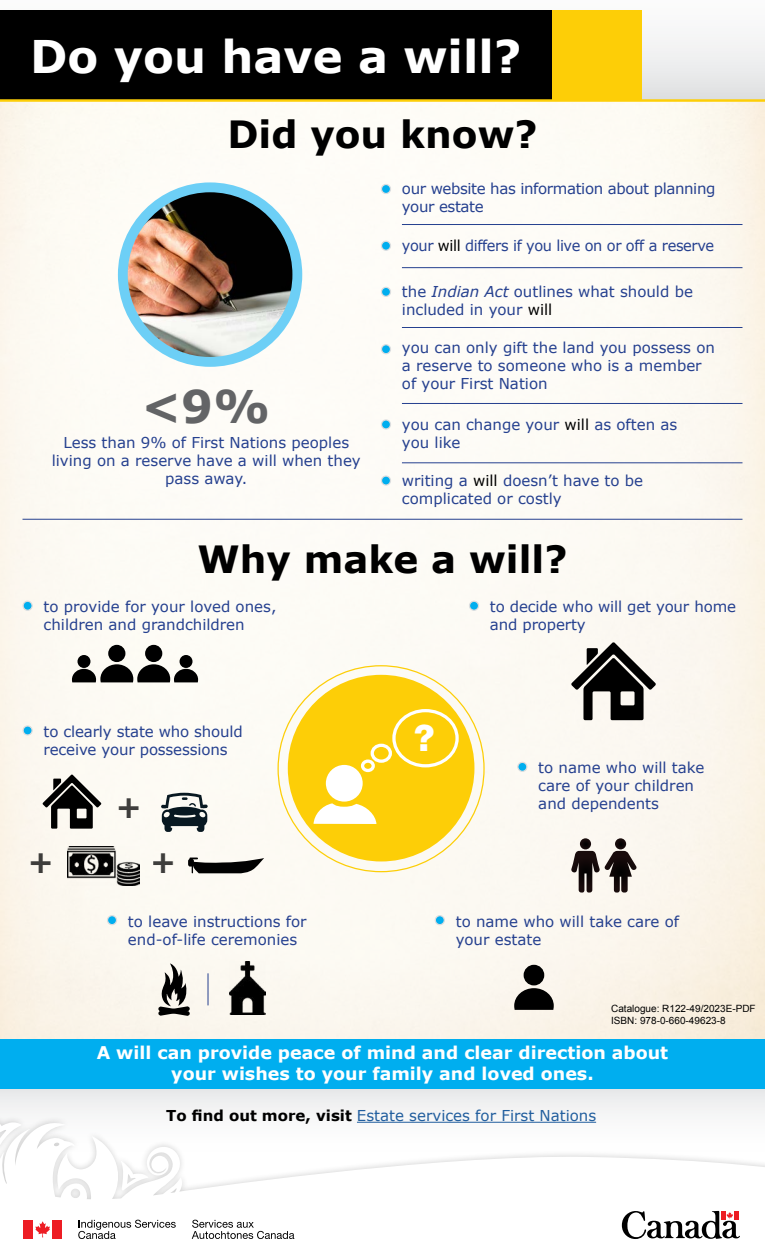
<style>
.page{position:relative;width:765px;height:1260px;background:#fff}
.page>*{position:absolute;margin:0;border:0;box-sizing:border-box;transform-origin:0 0}
.t1{font:700 45px "Verdana";color:#fff}
.t2{font:700 45px "Verdana";color:#636466}
.t3{font:700 37.5px "Verdana";color:#000}
.t4{font:800 36.5px "Helvetica Neue LT Std";color:#fff}
.t5{font:700 30px "Verdana";color:#000}
.t6{font:700 17.5px/21px "Verdana";color:#fff;text-align:center}
.t7{font:15px/18px "Verdana";color:#25408f}
.t8{font:15px/18px "Verdana";letter-spacing:-.025em;color:#25408f}
.t9{font:15px "Verdana";color:#215e9e}
.t10{font:10px/12px "Arial";color:#000}
.s1{color:#000}
.s2{font-style:italic}
.s3{font-weight:700;color:#000}
</style>
<div class="page">
<img style="left:0;top:102px;width:765px;height:937px">
<div style="left:0;top:0;width:765px;height:100px;background:linear-gradient(to bottom,#fff,#e1e2e3)"></div>
<div style="left:0;top:1079px;width:765px;height:96px;background:#ecedee"></div>
<div style="left:0;top:10px;width:552px;height:90px;background:#000"></div>
<div style="left:552px;top:10px;width:90px;height:90px;background:#fdce07"></div>
<hr style="left:0;top:99px;width:765px;height:3px;background:#fdce07">
<hr style="left:402px;top:224px;width:340px;height:1px;background:#25408f">
<hr style="left:402px;top:463px;width:340px;height:1px;background:#25408f">
<hr style="left:208px;top:973px;width:1px;height:32px;background:#25408f">
<hr style="left:22px;top:519px;width:720px;height:1px;background:#25408f">
<hr style="left:402px;top:327px;width:340px;height:1px;background:#25408f">
<hr style="left:402px;top:403px;width:340px;height:1px;background:#25408f">
<hr style="left:402px;top:267px;width:340px;height:1px;background:#25408f">
<div style="left:381px;top:184px;width:9px;height:9px;background:#00aeef;border-radius:50%"></div>
<div style="left:381px;top:184px;width:10px;height:10px;border:1px solid #dcddde;border-radius:50%"></div>
<div style="left:381px;top:476px;width:9px;height:9px;background:#00aeef;border-radius:50%"></div>
<div style="left:381px;top:475px;width:10px;height:11px;border:1px solid #dcddde;border-radius:50%"></div>
<div style="left:381px;top:241px;width:9px;height:9px;background:#00aeef;border-radius:50%"></div>
<div style="left:381px;top:241px;width:10px;height:10px;border:1px solid #dcddde;border-radius:50%"></div>
<div style="left:381px;top:287px;width:9px;height:9px;background:#00aeef;border-radius:50%"></div>
<div style="left:381px;top:287px;width:10px;height:10px;border:1px solid #dcddde;border-radius:50%"></div>
<div style="left:381px;top:420px;width:9px;height:9px;background:#00aeef;border-radius:50%"></div>
<div style="left:381px;top:419px;width:10px;height:11px;border:1px solid #dcddde;border-radius:50%"></div>
<svg style="left:23px;top:726px;width:9px;height:9px"></svg>
<div style="left:23px;top:725px;width:10px;height:11px;border:1px solid #dcddde;border-radius:50%"></div>
<div style="left:108px;top:916px;width:9px;height:9px;background:#00aeef;border-radius:50%"></div>
<div style="left:107px;top:915px;width:10px;height:10px;border:1px solid #dcddde;border-radius:50%"></div>
<div style="left:470px;top:601px;width:9px;height:9px;background:#00aeef;border-radius:50%"></div>
<div style="left:469px;top:601px;width:10px;height:10px;border:1px solid #dcddde;border-radius:50%"></div>
<div style="left:23px;top:601px;width:9px;height:9px;background:#00aeef;border-radius:50%"></div>
<div style="left:23px;top:601px;width:10px;height:10px;border:1px solid #dcddde;border-radius:50%"></div>
<div style="left:518px;top:762px;width:9px;height:9px;background:#00aeef;border-radius:50%"></div>
<div style="left:517px;top:762px;width:10px;height:10px;border:1px solid #dcddde;border-radius:50%"></div>
<div style="left:435px;top:916px;width:9px;height:9px;background:#00aeef;border-radius:50%"></div>
<div style="left:435px;top:915px;width:10px;height:10px;border:1px solid #dcddde;border-radius:50%"></div>
<div style="left:381px;top:345px;width:9px;height:9px;background:#00aeef;border-radius:50%"></div>
<div style="left:381px;top:344px;width:10px;height:10px;border:1px solid #dcddde;border-radius:50%"></div>
<div style="left:118px;top:182px;width:184px;height:185px;background:#6dcff6;border-radius:50%"></div>
<div style="left:288px;top:675px;width:186px;height:186px;background:#fdce07;border-radius:50%"></div>
<img style="left:128px;top:192px;width:164px;height:165px;border-radius:82px">
<svg style="left:571px;top:642px;width:85px;height:78px"></svg>
<svg style="left:43px;top:775px;width:58px;height:54px"></svg>
<div style="left:525px;top:966px;width:18px;height:18px;background:#000;border-radius:50%"></div>
<div style="left:524px;top:965px;width:20px;height:20px;border:3px solid #000;border-radius:50%"></div>
<svg style="left:514px;top:987px;width:40px;height:23px"></svg>
<div style="left:109px;top:646px;width:15px;height:15px;background:#000;border-radius:50%"></div>
<div style="left:108px;top:645px;width:17px;height:17px;border:2px solid #000;border-radius:50%"></div>
<div style="left:146px;top:646px;width:15px;height:15px;background:#000;border-radius:50%"></div>
<div style="left:145px;top:645px;width:17px;height:17px;border:2px solid #000;border-radius:50%"></div>
<div style="left:181px;top:656px;width:10px;height:11px;background:#000;border-radius:50%"></div>
<div style="left:180px;top:655px;width:13px;height:13px;border:2px solid #000;border-radius:50%"></div>
<div style="left:79px;top:656px;width:10px;height:11px;background:#000;border-radius:50%"></div>
<div style="left:78px;top:655px;width:12px;height:13px;border:2px solid #000;border-radius:50%"></div>
<svg style="left:72px;top:663px;width:126px;height:19px"></svg>
<svg style="left:161px;top:793px;width:47px;height:39px"></svg>
<img style="left:68px;top:847px;width:72px;height:39px">
<svg style="left:189px;top:858px;width:75px;height:15px"></svg>
<div style="left:0;top:1039px;width:765px;height:50px;background:#00aeef"></div>
<div style="left:326px;top:765px;width:37px;height:37px;background:#fff;border-radius:50%"></div>
<svg style="left:314px;top:803px;width:62px;height:21px"></svg>
<div style="left:361px;top:760px;width:14px;height:12px;border:3px solid #fff;border-radius:50%"></div>
<div style="left:371px;top:744px;width:21px;height:19px;border:3px solid #fff;border-radius:50%"></div>
<div style="left:392px;top:709px;width:67px;height:58px;border:3px solid #fff;border-radius:50%"></div>
<svg style="left:571px;top:838px;width:66px;height:55px"></svg>
<img style="left:229px;top:962px;width:36px;height:52px">
<svg style="left:158px;top:963px;width:32px;height:53px"></svg>
<div style="left:0;top:1107px;width:765px;height:153px;background:#f5f6f6"></div>
<div style="left:0;top:1121px;width:765px;height:139px;background:#fff"></div>
<svg style="left:35px;top:1221px;width:15px;height:16px"></svg>
<div style="left:24px;top:1220px;width:9px;height:19px;background:#ed1d24"></div>
<div style="left:52px;top:1220px;width:10px;height:19px;background:#ed1d24"></div>
<svg style="left:192px;top:1220px;width:102px;height:19px"></svg>
<svg style="left:78px;top:1220px;width:98px;height:19px"></svg>
<svg style="left:622px;top:1211px;width:118px;height:28px"></svg>
<h1 class="t1" style="left:30px;top:27px;width:493px">Do you have a will?</h1>
<h2 class="t3" style="left:227px;top:110px;width:312px">Did you know?</h2>
<p class="t8" style="left:402px;top:180px;width:315px">our website has information about planning your estate</p>
<h1 class="t2" style="left:142px;top:378px;width:130px">&lt;9%</h1>
<p class="t7" style="left:52px;top:433px;width:311px;text-align:center">Less than 9% of First Nations peoples living on a reserve have a will when they pass away.</p>
<p class="t8" style="left:402px;top:237px;width:314px">your <span class="s1">will</span> differs if you live on or off a reserve</p>
<p class="t7" style="left:402px;top:283px;width:293px">the <span class="s2">Indian Act</span> outlines what should be included in your <span class="s1">will</span></p>
<p class="t7" style="left:402px;top:339px;width:314px">you can only gift the land you possess on a reserve to someone who is a member of your First Nation</p>
<p class="t7" style="left:402px;top:415px;width:277px">you can change your <span class="s1">will</span> as often as you like</p>
<p class="t7" style="left:402px;top:471px;width:243px">writing a <span class="s1">will</span> doesn’t have to be complicated or costly</p>
<h2 class="t3" style="left:197px;top:534px;width:372px">Why make a will?</h2>
<p class="t7" style="left:44px;top:598px;width:234px">to provide for your loved ones, children and grandchildren</p>
<p class="t7" style="left:44px;top:723px;width:201px">to clearly state who should receive your possessions</p>
<h3 class="t5" style="left:115px;top:788px;width:28px">+</h3>
<h3 class="t5" style="left:27px;top:843px;width:28px">+</h3>
<h3 class="t5" style="left:151px;top:843px;width:28px">+</h3>
<p class="t7" style="left:128px;top:912px;width:180px">to leave instructions for end-of-life ceremonies</p>
<h3 class="t4" style="left:414px;top:716px;width:22px">?</h3>
<p class="t7" style="left:490px;top:598px;width:248px">to decide who will get your home and property</p>
<p class="t7" style="left:538px;top:759px;width:168px">to name who will take care of your children and dependents</p>
<p class="t7" style="left:456px;top:912px;width:225px">to name who will take care of your estate</p>
<p class="t10" style="left:611px;top:1003px;width:146px">Catalogue: R122-49/2023E-PDF<br>ISBN: 978-0-660-49623-8</p>
<p class="t6" style="left:97px;top:1043px;width:573px">A will can provide peace of mind and clear direction about your wishes to your family and loved ones.</p>
<p class="t9" style="left:166px;top:1106px;width:432px"><span class="s3">To find out more, visit</span> Estate services for First Nations</p>
</div>
